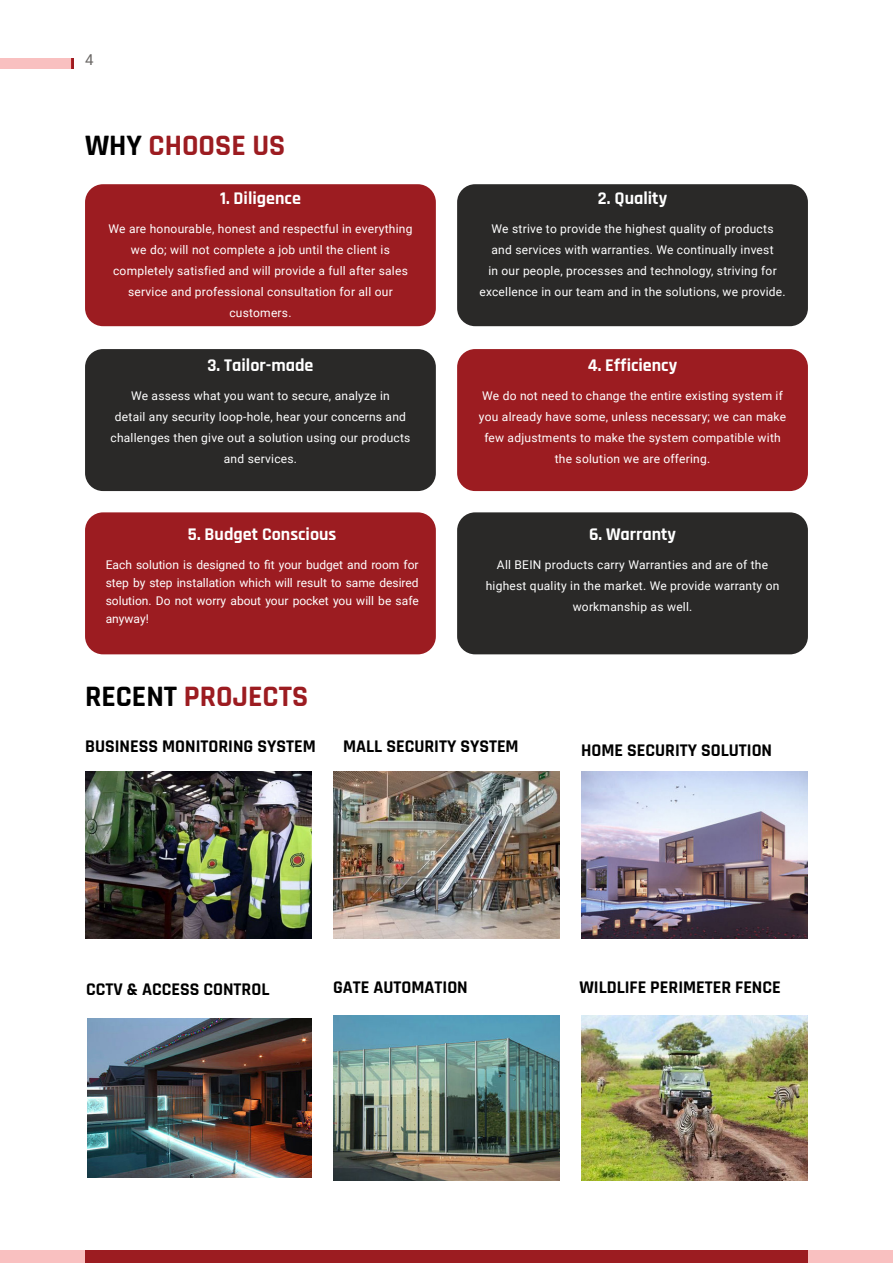
<style>
.page{position:relative;width:893px;height:1263px;background:#fff}
.page>*{position:absolute;margin:0;border:0;box-sizing:border-box;transform-origin:0 0}
.t1{font:700 30px "Rajdhani";color:#9c1c21}
.t2{font:700 18px "Rajdhani";color:#000}
.Title_2{font:700 18px "Rajdhani";color:#fff}
.t3{font:15px "Roboto";color:#696664}
.Body_Text_2{font:12px/21px "Roboto";letter-spacing:.02em;color:#fff;text-align:center}
.s1{color:#000}
</style>
<div class="page">
<div style="left:0;top:1250px;width:893px;height:13px;background:#f9c0c0"></div>
<div style="left:85px;top:1250px;width:723px;height:13px;background:#9c1c21"></div>
<div style="left:85px;top:512px;width:351px;height:142px;background:#9c1c21;border-radius:18px"></div>
<div style="left:85px;top:184px;width:351px;height:142px;background:#9c1c21;border-radius:18px"></div>
<div style="left:457px;top:349px;width:351px;height:142px;background:#9c1c21;border-radius:18px"></div>
<div style="left:457px;top:512px;width:351px;height:142px;background:#2a2928;border-radius:18px"></div>
<div style="left:457px;top:184px;width:351px;height:142px;background:#2a2928;border-radius:18px"></div>
<div style="left:85px;top:349px;width:351px;height:142px;background:#2a2928;border-radius:18px"></div>
<img style="left:85px;top:771px;width:227px;height:167px">
<img style="left:581px;top:771px;width:227px;height:167px">
<img style="left:333px;top:1016px;width:227px;height:165px">
<img style="left:333px;top:771px;width:227px;height:167px">
<img style="left:87px;top:1019px;width:225px;height:158px">
<img style="left:581px;top:1016px;width:227px;height:165px">
<svg style="left:71px;top:58px;width:3px;height:11px"></svg>
<div style="left:0;top:58px;width:71px;height:11px;background:#f9c0c0"></div>
<p class="t3" style="left:85px;top:49px;width:10px">4</p>
<p class="t1" style="left:85px;top:128px;width:202px"><span class="s1">WHY</span> CHOOSE US</p>
<p class="Title_2" style="left:220px;top:187px;width:82px">1. Diligence</p>
<p class="Body_Text_2" style="left:108px;top:217px;width:305px">We are honourable, honest and respectful in everything we do; will not complete a job until the client is completely satisfied and will provide a full after sales service and professional consultation for all our customers.</p>
<p class="Title_2" style="left:598px;top:187px;width:71px">2. Quality</p>
<p class="Body_Text_2" style="left:479px;top:217px;width:308px">We strive to provide the highest quality of products<br>and services with warranties. We continually invest<br>in our people, processes and technology, striving for excellence in our team and in the solutions, we provide.</p>
<p class="Title_2" style="left:207px;top:354px;width:108px">3. Tailor-made</p>
<p class="Title_2" style="left:588px;top:354px;width:91px">4. Efficiency</p>
<p class="Body_Text_2" style="left:110px;top:384px;width:301px">We assess what you want to secure, analyze in<br>detail any security loop-hole, hear your concerns and challenges then give out a solution using our products and services.</p>
<p class="Body_Text_2" style="left:479px;top:384px;width:309px">We do not need to change the entire existing system if you already have some, unless necessary; we can make few adjustments to make the system compatible with the solution we are offering.</p>
<p class="Title_2" style="left:188px;top:524px;width:150px">5. Budget Conscious</p>
<p class="Body_Text_2" style="left:106px;top:555px;width:314px;line-height:18px;text-align:justify">Each solution is designed to fit your budget and room for step by step installation which will result to same desired solution. Do not worry about your pocket you will be safe anyway!</p>
<p class="t1" style="left:85px;top:678px;width:225px"><span class="s1">RECENT</span> PROJECTS</p>
<p class="Title_2" style="left:589px;top:524px;width:89px">6. Warranty</p>
<p class="Body_Text_2" style="left:486px;top:554px;width:295px">All BEIN products carry Warranties and are of the highest quality in the market. We provide warranty on workmanship as well.</p>
<p class="t2" style="left:85px;top:735px;width:232px">BUSINESS MONITORING SYSTEM</p>
<p class="t2" style="left:581px;top:739px;width:192px">HOME SECURITY SOLUTION</p>
<p class="t2" style="left:343px;top:735px;width:177px">MALL SECURITY SYSTEM</p>
<p class="t2" style="left:86px;top:978px;width:185px">CCTV &amp; ACCESS CONTROL</p>
<p class="t2" style="left:333px;top:976px;width:136px">GATE AUTOMATION</p>
<p class="t2" style="left:579px;top:976px;width:203px">WILDLIFE PERIMETER FENCE</p>
</div>
